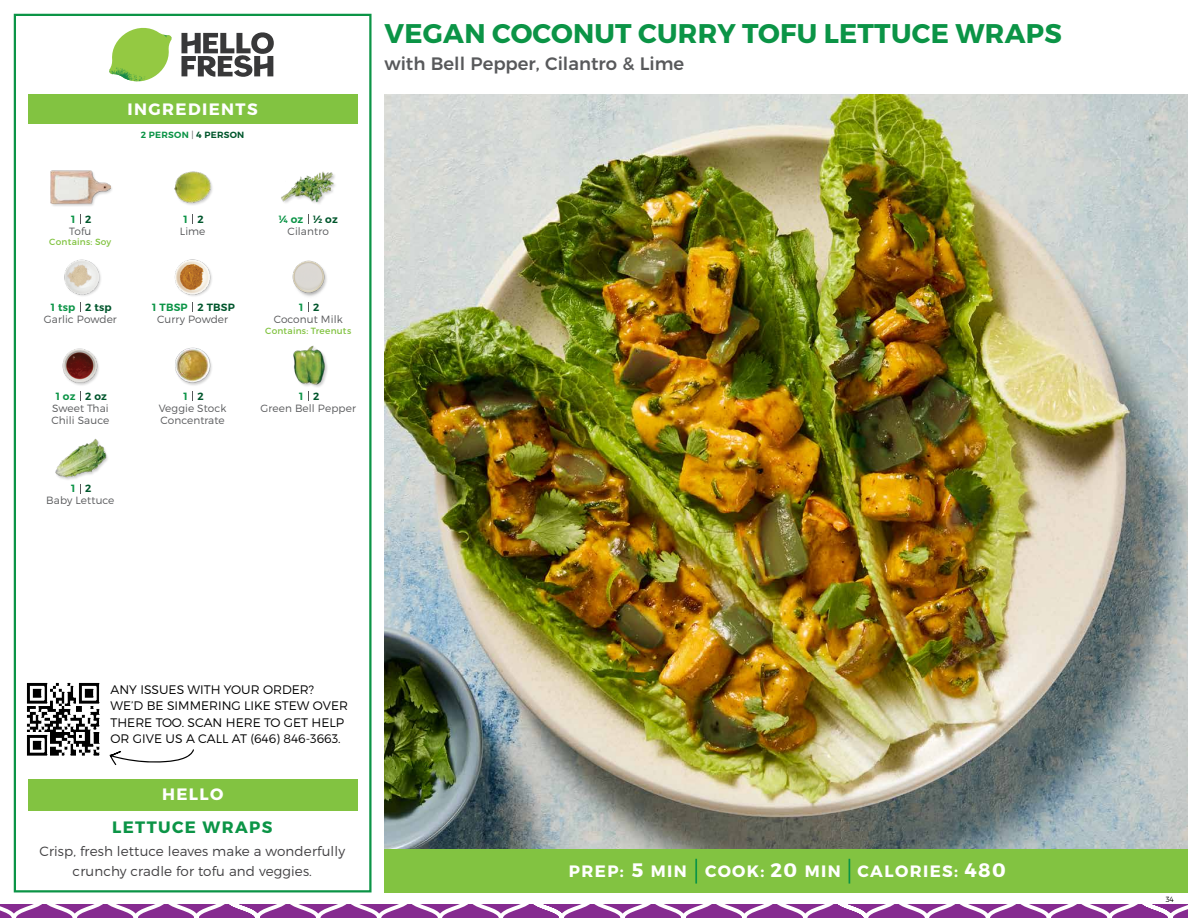
<style>
.page{position:relative;width:1188px;height:918px;background:#fff}
.page>*{position:absolute;margin:0;border:0;box-sizing:border-box;transform-origin:0 0}
.t1{font:700 27px "Montserrat";letter-spacing:.01em;color:#0b9446}
.t2{font:700 19.5px "Montserrat";color:#fff}
.t3{font:500 18px "Montserrat";color:#58595b}
.t4{font:700 16.5px "Montserrat";letter-spacing:.085em;color:#fff}
.t5{font:700 16.5px "Montserrat";letter-spacing:.085em;color:#0b9446}
.t6{font:300 13.5px/19.5px "Montserrat";letter-spacing:.01em;color:#414042;text-align:center}
.t7{font:300 12.3px/16px "Montserrat";color:#000}
.t8{font:300 10.5px/12px "Montserrat";letter-spacing:.01em;color:#58595b}
.t9{font:600 10.5px "Montserrat";letter-spacing:.02em;color:#00562c}
.t10{font:600 10.5px "Montserrat";letter-spacing:.02em;color:#0b9446}
.t11{font:9px "Montserrat";letter-spacing:.025em;color:#82c341}
.t12{font:600 9px "Montserrat";letter-spacing:.03em;color:#0b9446}
.t13{font:300 7.5px "Montserrat";color:#000}
.s1{font-weight:300;color:#58595b}
.s2{color:#00562c}
.s3{font-size:19.5px}
</style>
<div class="page">
<svg style="left:0;top:904px;width:1188px;height:14px"></svg>
<div style="left:384px;top:849px;width:804px;height:43px;background:#82c341"></div>
<svg style="left:181px;top:32px;width:93px;height:45px"></svg>
<svg style="left:114px;top:28px;width:55px;height:36px"></svg>
<img style="left:143px;top:28px;width:29px;height:24px">
<img style="left:112px;top:48px;width:54px;height:10px">
<img style="left:109px;top:52px;width:55px;height:30px">
<img style="left:142px;top:58px;width:24px;height:23px">
<div style="left:28px;top:94px;width:330px;height:30px;background:#82c341"></div>
<div style="left:14px;top:14px;width:358px;height:878px;border:2px solid #0b9446"></div>
<div style="left:28px;top:779px;width:330px;height:32px;background:#82c341"></div>
<img style="left:174px;top:259px;width:38px;height:37px">
<img style="left:292px;top:260px;width:35px;height:37px">
<img style="left:174px;top:171px;width:39px;height:34px">
<img style="left:281px;top:171px;width:54px;height:33px">
<img style="left:64px;top:259px;width:37px;height:37px">
<div style="left:50px;top:170px;width:64px;height:38px;background:#000;opacity:.2"></div>
<img style="left:51px;top:171px;width:59px;height:33px">
<img style="left:175px;top:347px;width:37px;height:38px">
<img style="left:293px;top:345px;width:34px;height:42px">
<img style="left:62px;top:348px;width:37px;height:37px">
<img style="left:55px;top:438px;width:53px;height:42px">
<hr style="left:695px;top:859px;width:2px;height:25px;background:#0b9446">
<svg style="left:849px;top:859px;width:1px;height:25px"></svg>
<img style="left:384px;top:94px;width:804px;height:755px">
<img style="left:26px;top:682px;width:74px;height:74px">
<svg style="left:110px;top:749px;width:84px;height:16px"></svg>
<h3 class="t4" style="left:128px;top:99px;width:132px">INGREDIENTS</h3>
<p class="t12" style="left:141px;top:129px;width:105px">2 PERSON <span class="s1">|</span> <span class="s2">4 PERSON</span></p>
<h1 class="t1" style="left:385px;top:17px;width:679px">VEGAN COCONUT CURRY TOFU LETTUCE WRAPS</h1>
<h3 class="t3" style="left:384px;top:49px;width:301px">with Bell Pepper, Cilantro &amp; Lime</h3>
<p class="t10" style="left:71px;top:212px;width:6px">1</p>
<p class="t9" style="left:85px;top:212px;width:8px">2</p>
<p class="t9" style="left:198px;top:212px;width:8px">2</p>
<p class="t9" style="left:313px;top:212px;width:26px">½ oz</p>
<p class="t10" style="left:184px;top:212px;width:6px">1</p>
<p class="t10" style="left:279px;top:212px;width:26px">¼ oz</p>
<p class="t8" style="left:69px;top:225px;width:24px">Tofu</p>
<p class="t11" style="left:49px;top:237px;width:64px">Contains: Soy</p>
<p class="t8" style="left:180px;top:225px;width:27px">Lime</p>
<p class="t8" style="left:288px;top:225px;width:43px">Cilantro</p>
<p class="t10" style="left:51px;top:301px;width:26px">1 tsp</p>
<p class="t9" style="left:85px;top:301px;width:28px">2 tsp</p>
<p class="t10" style="left:152px;top:301px;width:37px">1 TBSP</p>
<p class="t10" style="left:299px;top:301px;width:6px">1</p>
<p class="t9" style="left:198px;top:301px;width:39px">2 TBSP</p>
<p class="t9" style="left:313px;top:301px;width:8px">2</p>
<p class="t8" style="left:44px;top:313px;width:75px">Garlic Powder</p>
<p class="t8" style="left:157px;top:313px;width:72px">Curry Powder</p>
<p class="t8" style="left:274px;top:313px;width:70px">Coconut Milk</p>
<p class="t11" style="left:265px;top:325px;width:88px">Contains: Treenuts</p>
<p class="t10" style="left:56px;top:389px;width:21px">1 oz</p>
<p class="t9" style="left:85px;top:389px;width:23px">2 oz</p>
<p class="t9" style="left:198px;top:389px;width:8px">2</p>
<p class="t9" style="left:313px;top:389px;width:8px">2</p>
<p class="t10" style="left:184px;top:389px;width:6px">1</p>
<p class="t10" style="left:299px;top:389px;width:6px">1</p>
<p class="t8" style="left:51px;top:402px;width:59px">Sweet Thai<br>Chili Sauce</p>
<p class="t8" style="left:159px;top:402px;width:69px">Veggie Stock<br>Concentrate</p>
<p class="t8" style="left:260px;top:402px;width:97px">Green Bell Pepper</p>
<p class="t10" style="left:71px;top:482px;width:6px">1</p>
<p class="t9" style="left:85px;top:482px;width:8px">2</p>
<p class="t8" style="left:46px;top:494px;width:70px">Baby Lettuce</p>
<p class="t7" style="left:111px;top:682px;width:239px">ANY ISSUES WITH YOUR ORDER?<br>WE’D BE SIMMERING LIKE STEW OVER<br>THERE TOO. SCAN HERE TO GET HELP<br>OR GIVE US A CALL AT (646) 846-3663.</p>
<h3 class="t4" style="left:162px;top:784px;width:63px">HELLO</h3>
<h3 class="t5" style="left:112px;top:817px;width:162px">LETTUCE WRAPS</h3>
<p class="t6" style="left:39px;top:841px;width:307px">Crisp, fresh lettuce leaves make a wonderfully crunchy cradle for tofu and veggies.</p>
<h3 class="t4" style="left:569px;top:861px;width:56px">PREP:</h3>
<h3 class="t4" style="left:705px;top:861px;width:137px">COOK: <span class="s3">20</span> MIN</h3>
<h3 class="t4" style="left:858px;top:861px;width:102px">CALORIES:</h3>
<h3 class="t4" style="left:632px;top:861px;width:57px"><span class="s3">5</span> MIN</h3>
<h2 class="t2" style="left:964px;top:858px;width:43px">480</h2>
<p class="t13" style="left:1166px;top:895px;width:10px">34</p>
</div>
